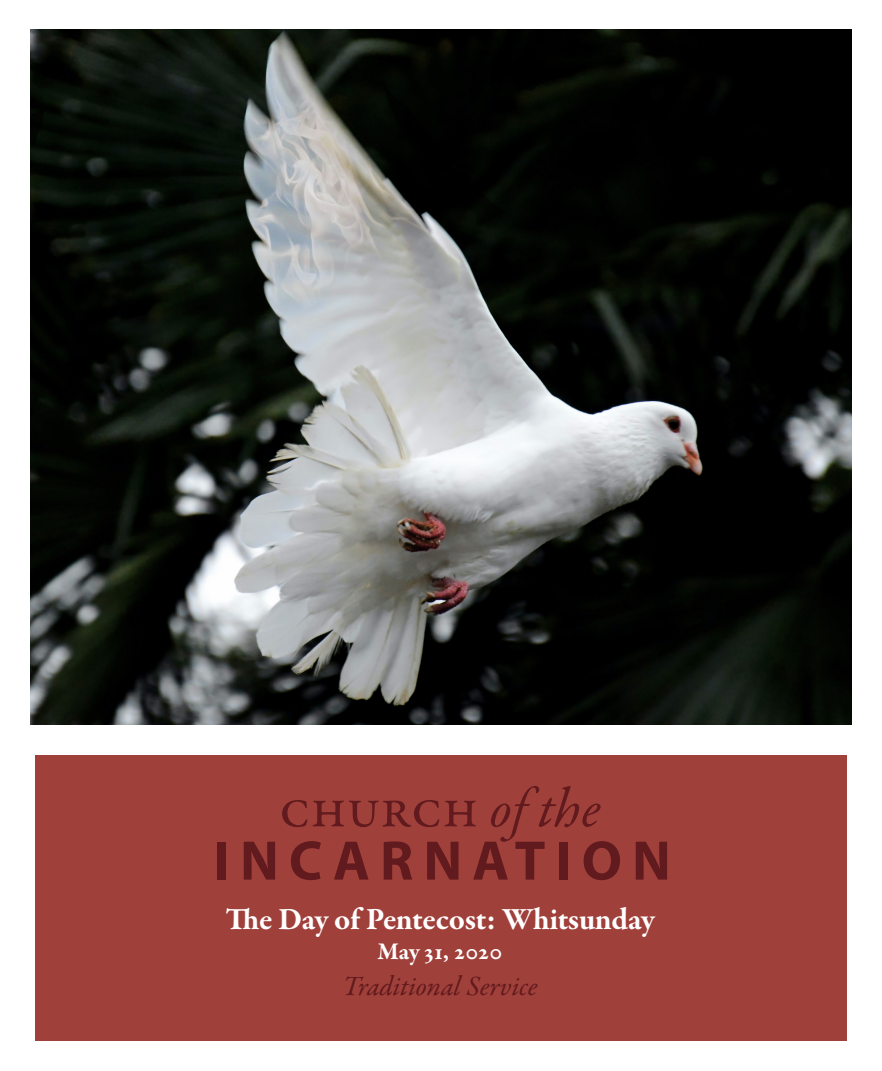
<style>
.page{position:relative;width:882px;height:1071px;background:#fff}
.page>*{position:absolute;margin:0;border:0;box-sizing:border-box;transform-origin:0 0}
.t1{font:56.18px "Garamond Premr Pro";color:#611a1d}
.t2{font:700 56.18px "Myriad Pro";letter-spacing:.18em;color:#611a1d}
.t3{font:700 31.5px "Garamond Premr Pro";color:#fff}
.t4{font:italic 28px "Garamond Premr Pro";letter-spacing:-.005em;color:#611a1d}
.t5{font:700 24.5px "Garamond Premr Pro";letter-spacing:-.015em;color:#fff}
.s1{font-style:italic}
</style>
<div class="page">
<img style="left:31px;top:30px;width:820px;height:694px">
<div style="left:35px;top:756px;width:812px;height:285px;background:#a0403a"></div>
<p class="t1" style="left:279px;top:775px;width:323px">church <span class="s1">of the</span></p>
<p class="t2" style="left:214px;top:824px;width:458px">INCARNATION</p>
<p class="t3" style="left:225px;top:900px;width:432px">The Day of Pentecost: Whitsunday</p>
<p class="t5" style="left:377px;top:936px;width:127px">May 31, 2020</p>
<p class="t4" style="left:343px;top:969px;width:196px">Traditional Service</p>
</div>
